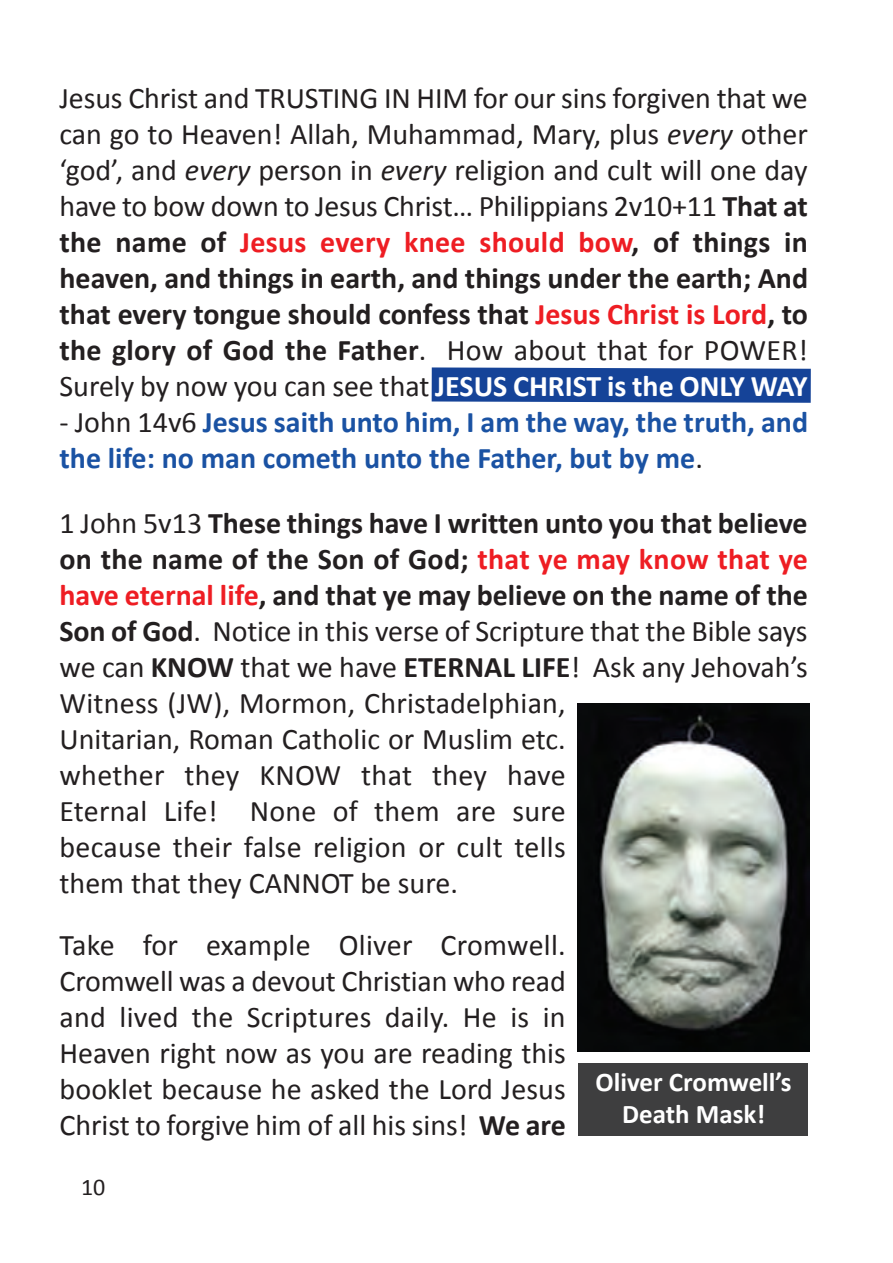
<style>
.page{position:relative;width:893px;height:1263px;background:#fff}
.page>*{position:absolute;margin:0;border:0;box-sizing:border-box;transform-origin:0 0}
.t1{font:30px/36px "Calibri";color:#231f20;text-align:justify}
.t2{font:700 30px/36px "Calibri";color:#1a52a3}
.t3{font:700 27px/32.1px "Calibri";color:#fff;text-align:center}
.t4{font:24px "Calibri";color:#231f20}
.s1{font-style:italic}
.s2{font-weight:700}
.s3{font-weight:700;color:#ee1d23}
.s4{font-weight:700;color:#fff}
.s5{font-weight:400;color:#231f20}
</style>
<div class="page">
<svg style="left:432px;top:367px;width:379px;height:36px"></svg>
<img style="left:578px;top:703px;width:231px;height:349px">
<div style="left:578px;top:1063px;width:229px;height:72px;background:#3e3e3f"></div>
<p class="t1" style="left:60px;top:79px;width:750px">Jesus Christ and TRUSTING IN HIM for our sins forgiven that we can go to Heaven! Allah, Muhammad, Mary, plus <span class="s1">every</span> other ‘god’, and <span class="s1">every</span> person in <span class="s1">every</span> religion and cult will one day have to bow down to Jesus Christ… Philippians 2v10+11 <span class="s2">That at the name of</span> <span class="s3">Jesus every knee should bow</span><span class="s2">, of things in heaven, and things in earth, and things under the earth; And that every tongue should confess that</span> <span class="s3">Jesus Christ is Lord</span><span class="s2">, to the glory of God the Father</span>. How about that for POWER!<br>Surely by now you can see that <span class="s4">JESUS CHRIST is the ONLY WAY</span></p>
<p class="t2" style="left:60px;top:403px;width:750px"><span class="s5">- John 14v6</span> Jesus saith unto him, I am the way, the truth, and the life: no man cometh unto the Father, but by me<span class="s5">.</span></p>
<p class="t1" style="left:60px;top:504px;width:750px;text-align:left">1 John 5v13 <span class="s2">These things have I written unto you that believe on the name of the Son of God;</span> <span class="s3">that ye may know that ye have eternal life</span><span class="s2">, and that ye may believe on the name of the Son of God</span>. Notice in this verse of Scripture that the Bible says we can <span class="s2">KNOW</span> that we have <span class="s2">ETERNAL LIFE</span>! Ask any Jehovah’s Witness (JW), Mormon, Christadelphian,<br>Unitarian, Roman Catholic or Muslim etc.<br>whether they KNOW that they have<br>Eternal Life! None of them are sure<br>because their false religion or cult tells<br>them that they CANNOT be sure.</p>
<p class="t1" style="left:60px;top:926px;width:508px">Take for example Oliver Cromwell.<br>Cromwell was a devout Christian who read and lived the Scriptures daily. He is in Heaven right now as you are reading this booklet because he asked the Lord Jesus Christ to forgive him of all his sins! <span class="s2">We are</span></p>
<p class="t3" style="left:596px;top:1066px;width:198px">Oliver Cromwell’s<br>Death Mask!</p>
<p class="t4" style="left:81px;top:1172px;width:26px">10</p>
</div>
